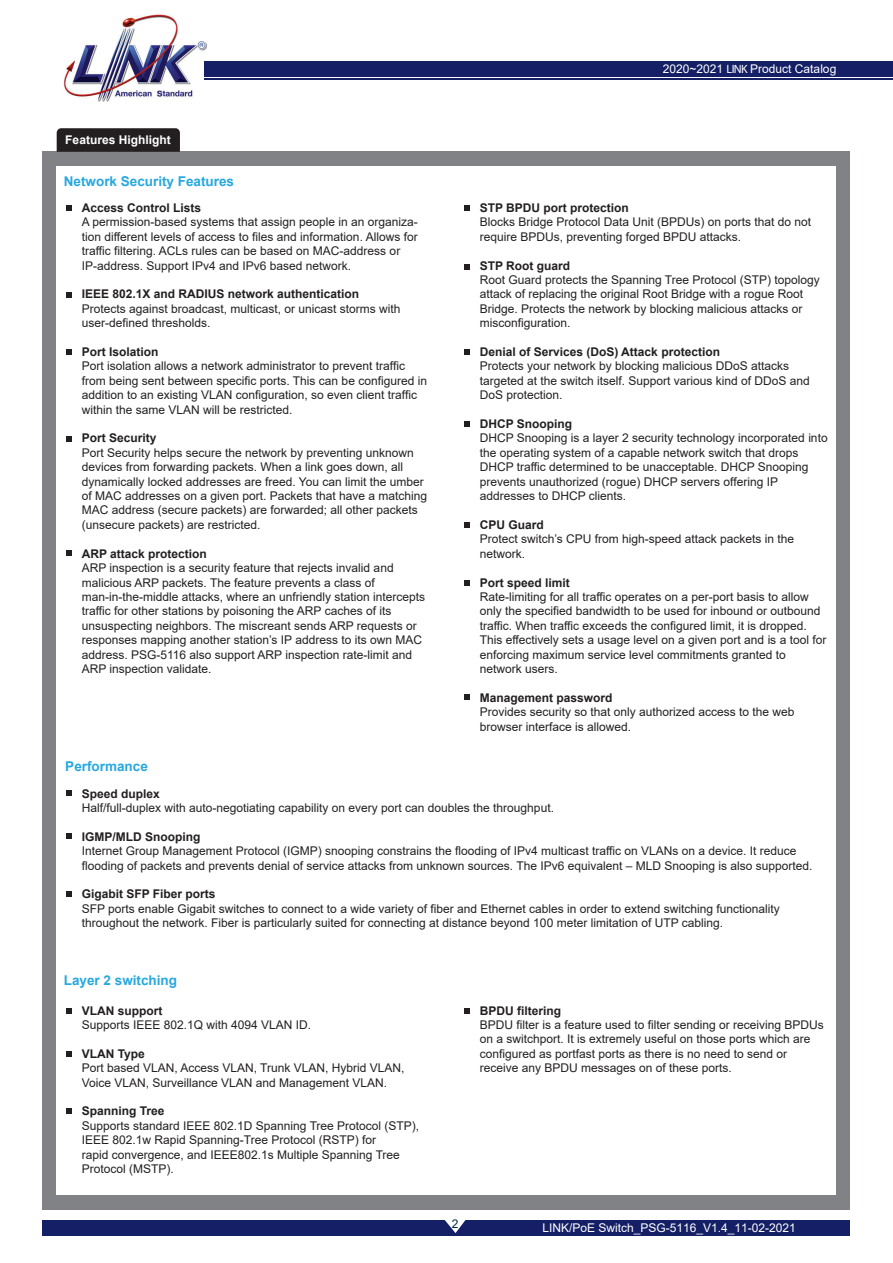
<style>
.page{position:relative;width:893px;height:1263px;background:#fff}
.page>*{position:absolute;margin:0;border:0;box-sizing:border-box;transform-origin:0 0}
.t1{font:700 13.5px "Arial";color:#27a8e0}
.t2{font:12px/14.4px "Arial";color:#231f20}
.t3{font:700 12px "Arial";color:#231f20}
.t4{font:12px "Arial";color:#fff}
.t5{font:700 12px "Arial";color:#fff}
.t6{font:12px "Arial";color:#002f3c}
.s1{font-family:"Myriad Pro"}
</style>
<div class="page">
<img style="left:63px;top:14px;width:144px;height:88px">
<div style="left:204px;top:61px;width:689px;height:16px;background:#141f65"></div>
<div style="left:42px;top:1220px;width:808px;height:16px;background:#141f65"></div>
<svg style="left:445px;top:1220px;width:21px;height:13px"></svg>
<hr style="left:204px;top:78px;width:689px;height:2px;background:#141f65">
<div style="left:42px;top:152px;width:808px;height:1058px;background:#808285"></div>
<div style="left:57px;top:166px;width:779px;height:1028px;background:#fff"></div>
<svg style="left:57px;top:128px;width:123px;height:24px;background:#262223"></svg>
<svg style="left:67px;top:436px;width:5px;height:5px"></svg>
<svg style="left:67px;top:551px;width:5px;height:5px"></svg>
<svg style="left:464px;top:422px;width:6px;height:5px"></svg>
<svg style="left:464px;top:580px;width:6px;height:5px"></svg>
<svg style="left:464px;top:695px;width:6px;height:5px"></svg>
<svg style="left:67px;top:206px;width:5px;height:5px"></svg>
<svg style="left:67px;top:292px;width:5px;height:5px"></svg>
<svg style="left:67px;top:350px;width:5px;height:5px"></svg>
<svg style="left:464px;top:350px;width:6px;height:5px"></svg>
<svg style="left:464px;top:264px;width:6px;height:5px"></svg>
<svg style="left:464px;top:206px;width:6px;height:5px"></svg>
<svg style="left:464px;top:523px;width:6px;height:5px"></svg>
<svg style="left:67px;top:791px;width:5px;height:5px"></svg>
<svg style="left:67px;top:833px;width:5px;height:6px"></svg>
<svg style="left:67px;top:891px;width:5px;height:6px"></svg>
<svg style="left:67px;top:1008px;width:5px;height:5px"></svg>
<svg style="left:67px;top:1051px;width:5px;height:5px"></svg>
<svg style="left:67px;top:1108px;width:5px;height:6px"></svg>
<svg style="left:464px;top:1008px;width:6px;height:5px"></svg>
<p class="t5" style="left:65px;top:131px;width:107px">Features Highlight</p>
<p class="t1" style="left:64px;top:172px;width:172px">Network Security Features</p>
<p class="t3" style="left:82px;top:199px;width:121px">Access Control Lists</p>
<p class="t2" style="left:82px;top:215px;width:338px">A permission-based systems that assign people in an organiza&shy;tion different levels of access to files and information. Allows for traffic filtering. ACLs rules can be based on MAC-address or IP-address. Support IPv4 and IPv6 based network.</p>
<p class="t3" style="left:82px;top:286px;width:279px">IEEE 802.1X and RADIUS network authentication</p>
<p class="t2" style="left:82px;top:301px;width:320px">Protects against broadcast, multicast, or unicast storms with user-defined thresholds.</p>
<p class="t3" style="left:82px;top:343px;width:78px">Port Isolation</p>
<p class="t2" style="left:82px;top:359px;width:347px">Port isolation allows a network administrator to prevent traffic from being sent between specific ports. This can be configured in addition to an existing VLAN configuration, so even client traffic within the same VLAN will be restricted.</p>
<p class="t3" style="left:82px;top:430px;width:76px">Port Security</p>
<p class="t2" style="left:82px;top:445px;width:347px">Port Security helps secure the network by preventing unknown devices from forwarding packets. When a link goes down, all dynamically locked addresses are freed. You can limit the umber of MAC addresses on a given port. Packets that have a matching MAC address (secure packets) are forwarded; all other packets (unsecure packets) are restricted.</p>
<p class="t3" style="left:82px;top:545px;width:127px">ARP attack protection</p>
<p class="t2" style="left:82px;top:561px;width:345px">ARP inspection is a security feature that rejects invalid and malicious ARP packets. The feature prevents a class of man-in-the-middle attacks, where an unfriendly station intercepts traffic for other stations by poisoning the ARP caches of its unsuspecting neighbors. The miscreant sends ARP requests or responses mapping another station’s IP address to its own MAC address. PSG-5116 also support ARP inspection rate-limit and ARP inspection validate.</p>
<p class="t1" style="left:65px;top:756px;width:84px">Performance</p>
<p class="t4" style="left:663px;top:60px;width:175px">2020~2021 <span class="s1">LINK</span> Product Catalog</p>
<p class="t3" style="left:480px;top:199px;width:151px">STP BPDU port protection</p>
<p class="t2" style="left:480px;top:215px;width:333px">Blocks Bridge Protocol Data Unit (BPDUs) on ports that do not require BPDUs, preventing forged BPDU attacks.</p>
<p class="t3" style="left:480px;top:257px;width:92px">STP Root guard</p>
<p class="t2" style="left:480px;top:273px;width:342px">Root Guard protects the Spanning Tree Protocol (STP) topology attack of replacing the original Root Bridge with a rogue Root Bridge. Protects the network by blocking malicious attacks or misconfiguration.</p>
<p class="t3" style="left:480px;top:343px;width:242px">Denial of Services (DoS) Attack protection</p>
<p class="t2" style="left:480px;top:359px;width:332px">Protects your network by blocking malicious DDoS attacks targeted at the switch itself. Support various kind of DDoS and<br>DoS protection.</p>
<p class="t3" style="left:480px;top:415px;width:94px">DHCP Snooping</p>
<p class="t2" style="left:480px;top:431px;width:349px">DHCP Snooping is a layer 2 security technology incorporated into the operating system of a capable network switch that drops DHCP traffic determined to be unacceptable. DHCP Snooping prevents unauthorized (rogue) DHCP servers offering IP addresses to DHCP clients.</p>
<p class="t3" style="left:480px;top:516px;width:66px">CPU Guard</p>
<p class="t2" style="left:480px;top:532px;width:316px">Protect switch’s CPU from high-speed attack packets in the network.</p>
<p class="t3" style="left:480px;top:574px;width:92px">Port speed limit</p>
<p class="t2" style="left:480px;top:589px;width:348px">Rate-limiting for all traffic operates on a per-port basis to allow only the specified bandwidth to be used for inbound or outbound traffic. When traffic exceeds the configured limit, it is dropped.<br>This effectively sets a usage level on a given port and is a tool for enforcing maximum service level commitments granted to network users.</p>
<p class="t3" style="left:480px;top:689px;width:134px">Management password</p>
<p class="t2" style="left:480px;top:705px;width:316px">Provides security so that only authorized access to the web browser interface is allowed.</p>
<p class="t3" style="left:82px;top:785px;width:80px">Speed duplex</p>
<p class="t2" style="left:82px;top:800px;width:474px">Half/full-duplex with auto-negotiating capability on every port can doubles the throughput.</p>
<p class="t3" style="left:82px;top:828px;width:120px">IGMP/MLD Snooping</p>
<p class="t2" style="left:82px;top:844px;width:732px">Internet Group Management Protocol (IGMP) snooping constrains the flooding of IPv4 multicast traffic on VLANs on a device. It reduce flooding of packets and prevents denial of service attacks from unknown sources. The IPv6 equivalent – MLD Snooping is also supported.</p>
<p class="t3" style="left:82px;top:886px;width:135px">Gigabit SFP Fiber ports</p>
<p class="t2" style="left:82px;top:901px;width:700px">SFP ports enable Gigabit switches to connect to a wide variety of fiber and Ethernet cables in order to extend switching functionality throughout the network. Fiber is particularly suited for connecting at distance beyond 100 meter limitation of UTP cabling.</p>
<p class="t1" style="left:64px;top:971px;width:115px">Layer 2 switching</p>
<p class="t3" style="left:82px;top:1002px;width:82px">VLAN support</p>
<p class="t2" style="left:82px;top:1017px;width:231px">Supports IEEE 802.1Q with 4094 VLAN ID.</p>
<p class="t3" style="left:82px;top:1045px;width:65px">VLAN Type</p>
<p class="t2" style="left:82px;top:1061px;width:324px">Port based VLAN, Access VLAN, Trunk VLAN, Hybrid VLAN,<br>Voice VLAN, Surveillance VLAN and Management VLAN.</p>
<p class="t3" style="left:82px;top:1103px;width:84px">Spanning Tree</p>
<p class="t2" style="left:82px;top:1118px;width:339px">Supports standard IEEE 802.1D Spanning Tree Protocol (STP), IEEE 802.1w Rapid Spanning-Tree Protocol (RSTP) for<br>rapid convergence, and IEEE802.1s Multiple Spanning Tree Protocol (MSTP).</p>
<p class="t3" style="left:480px;top:1002px;width:83px">BPDU filtering</p>
<p class="t2" style="left:480px;top:1017px;width:346px">BPDU filter is a feature used to filter sending or receiving BPDUs on a switchport. It is extremely useful on those ports which are configured as portfast ports as there is no need to send or receive any BPDU messages on of these ports.</p>
<p class="t6" style="left:452px;top:1215px;width:8px">2</p>
<p class="t4" style="left:542px;top:1219px;width:255px">LINK/PoE Switch_PSG-5116_V1.4_11-02-2021</p>
</div>
